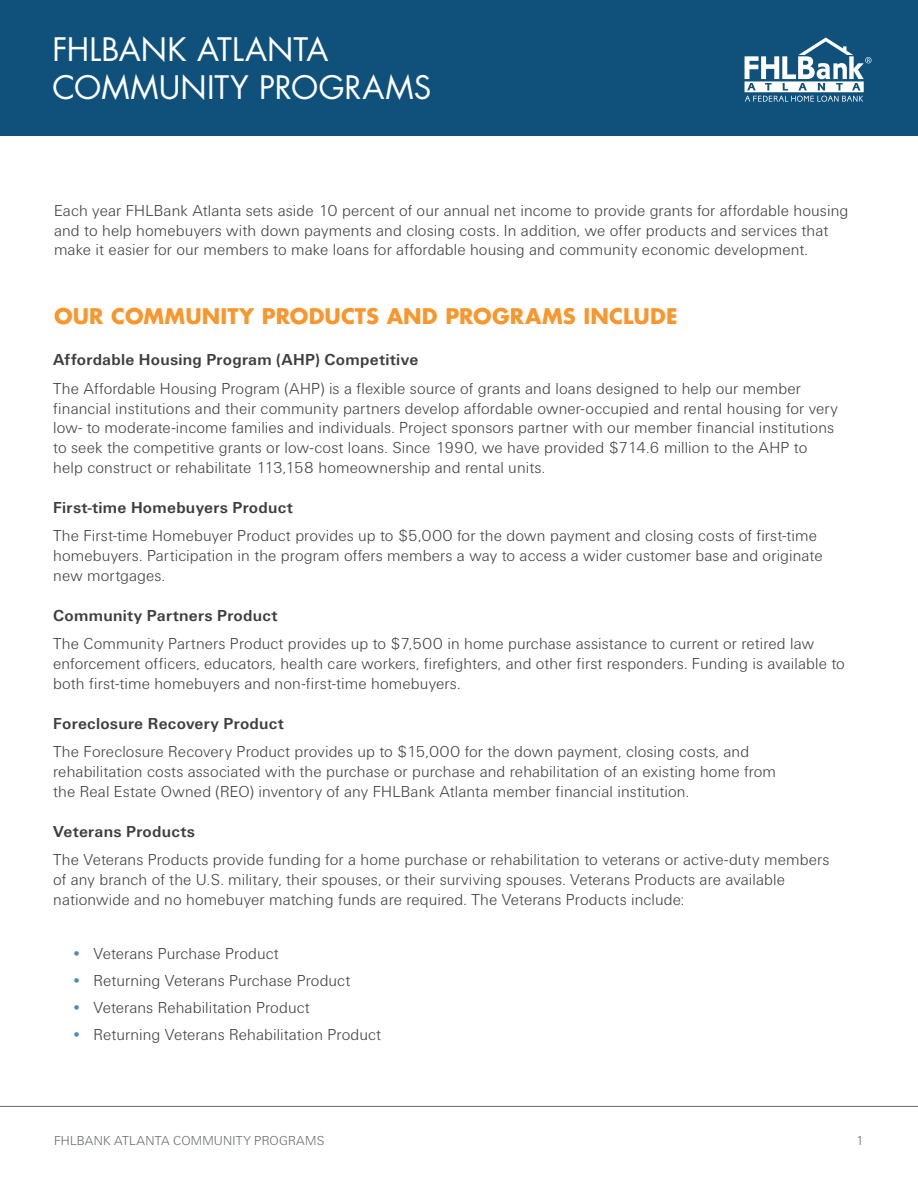
<style>
.page{position:relative;width:918px;height:1188px;background:#fff}
.page>*{position:absolute;margin:0;border:0;box-sizing:border-box;transform-origin:0 0}
.t1{font:31.5px/37.8px "Futura";color:#fff}
.Subtitle{font:700 21px "Futura";letter-spacing:.01em;color:#f7972d}
.Copy{font:16.5px/19.8px "Unitus T Ligh";letter-spacing:.01em;color:#3e3e3f}
.Copy-2{font:700 16.5px "Unitus T";letter-spacing:.015em;color:#3e3e3f}
.Foot_Numbers{font:13.5px "Unitus T Ligh";letter-spacing:.02em;color:#64666a}
.s1{font-family:"Unitus T";color:#498cbe}
</style>
<div class="page">
<div style="left:0;top:0;width:918px;height:136px;background:#0f517b"></div>
<svg style="left:745px;top:38px;width:126px;height:64px"></svg>
<hr style="left:0;top:1106px;width:918px;height:1px;background:#64666a">
<h1 class="t1" style="left:52px;top:30px;width:380px">FHLBANK ATLANTA<br>COMMUNITY PROGRAMS</h1>
<p class="Copy" style="left:54px;top:200px;width:796px">Each year FHLBank Atlanta sets aside 10 percent of our annual net income to provide grants for affordable housing</p>
<p class="Copy" style="left:54px;top:220px;width:776px">and to help homebuyers with down payments and closing costs. In addition, we offer products and services that</p>
<p class="Copy" style="left:54px;top:240px;width:756px">make it easier for our members to make loans for affordable housing and community economic development.</p>
<p class="Subtitle" style="left:54px;top:301px;width:625px">OUR COMMUNITY PRODUCTS AND PROGRAMS INCLUDE</p>
<p class="Copy-2" style="left:53px;top:350px;width:367px">Affordable Housing Program (AHP) Competitive</p>
<p class="Copy" style="left:53px;top:378px;width:749px">The Affordable Housing Program (AHP) is a flexible source of grants and loans designed to help our member</p>
<p class="Copy" style="left:53px;top:398px;width:786px">financial institutions and their community partners develop affordable owner-occupied and rental housing for very</p>
<p class="Copy" style="left:53px;top:418px;width:782px">low- to moderate-income families and individuals. Project sponsors partner with our member financial institutions</p>
<p class="Copy" style="left:53px;top:438px;width:756px">to seek the competitive grants or low-cost loans. Since 1990, we have provided $714.6 million to the AHP to</p>
<p class="Copy" style="left:53px;top:457px;width:493px">help construct or rehabilitate 113,158 homeownership and rental units.</p>
<p class="Copy-2" style="left:53px;top:498px;width:241px">First-time Homebuyers Product</p>
<p class="Copy" style="left:53px;top:526px;width:765px">The First-time Homebuyer Product provides up to $5,000 for the down payment and closing costs of first-time</p>
<p class="Copy" style="left:53px;top:546px;width:771px">homebuyers. Participation in the program offers members a way to access a wider customer base and originate</p>
<p class="Copy" style="left:53px;top:565px;width:113px">new mortgages.</p>
<p class="Copy-2" style="left:53px;top:606px;width:226px">Community Partners Product</p>
<p class="Copy" style="left:53px;top:634px;width:793px">The Community Partners Product provides up to $7,500 in home purchase assistance to current or retired law enforcement officers, educators, health care workers, firefighters, and other first responders. Funding is available to both first-time homebuyers and non-first-time homebuyers.</p>
<p class="Copy-2" style="left:53px;top:714px;width:232px">Foreclosure Recovery Product</p>
<p class="Copy" style="left:53px;top:742px;width:697px">The Foreclosure Recovery Product provides up to $15,000 for the down payment, closing costs, and</p>
<p class="Copy" style="left:53px;top:762px;width:724px">rehabilitation costs associated with the purchase or purchase and rehabilitation of an existing home from</p>
<p class="Copy" style="left:53px;top:781px;width:637px">the Real Estate Owned (REO) inventory of any FHLBank Atlanta member financial institution.</p>
<p class="Copy-2" style="left:53px;top:822px;width:143px">Veterans Products</p>
<p class="Copy" style="left:53px;top:850px;width:778px">The Veterans Products provide funding for a home purchase or rehabilitation to veterans or active-duty members</p>
<p class="Copy" style="left:53px;top:870px;width:733px">of any branch of the U.S. military, their spouses, or their surviving spouses. Veterans Products are available nationwide and no homebuyer matching funds are required. The Veterans Products include:</p>
<p class="Copy" style="left:71px;top:943px;width:209px"><span class="s1">•</span> Veterans Purchase Product</p>
<p class="Copy" style="left:71px;top:970px;width:280px"><span class="s1">•</span> Returning Veterans Purchase Product</p>
<p class="Copy" style="left:71px;top:997px;width:240px"><span class="s1">•</span> Veterans Rehabilitation Product</p>
<p class="Copy" style="left:71px;top:1024px;width:311px"><span class="s1">•</span> Returning Veterans Rehabilitation Product</p>
<p class="Foot_Numbers" style="left:54px;top:1133px;width:272px">FHLBANK ATLANTA COMMUNITY PROGRAMS</p>
<p class="Foot_Numbers" style="left:856px;top:1133px;width:10px">1</p>
</div>
